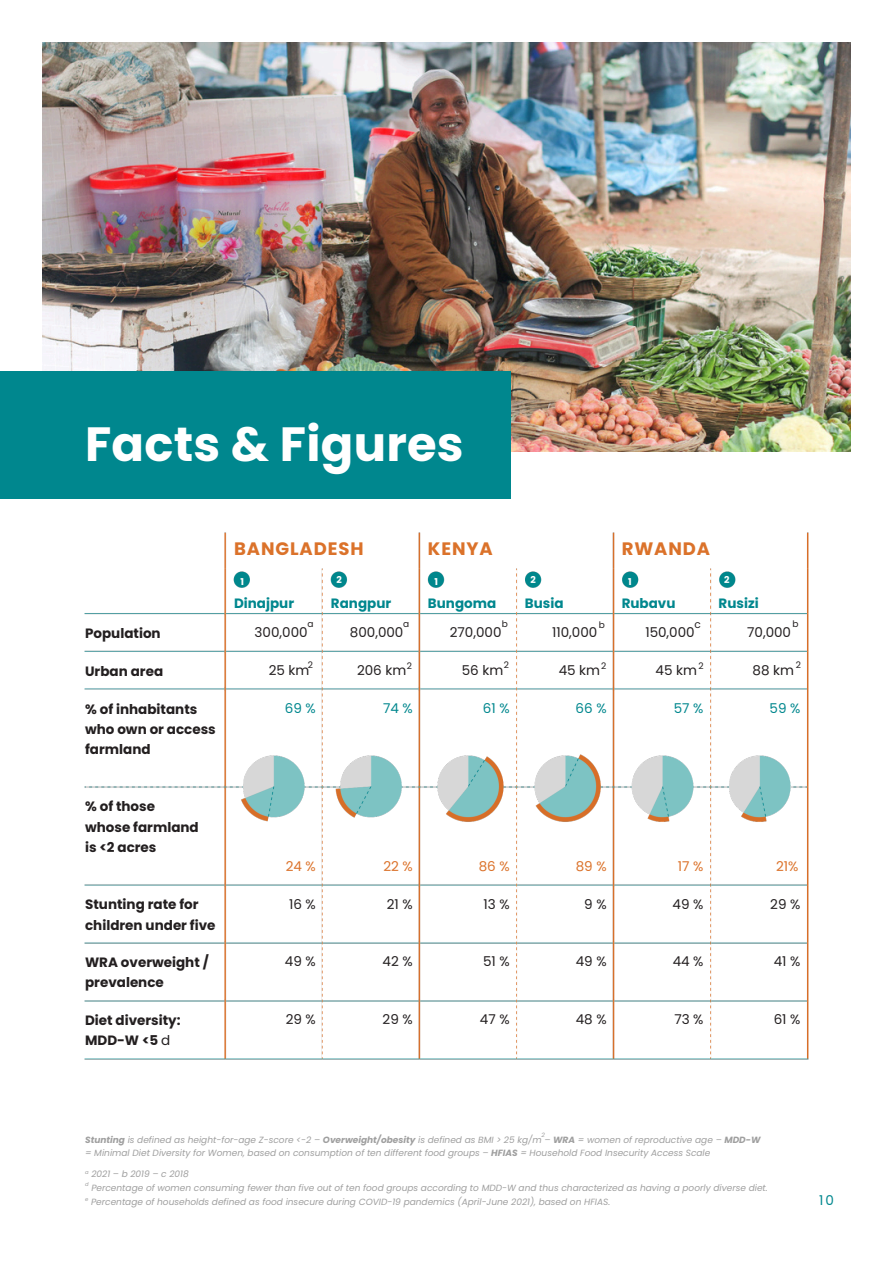
<style>
.page{position:relative;width:894px;height:1264px;background:#fff}
.page>*{position:absolute;margin:0;border:0;box-sizing:border-box;transform-origin:0 0}
.t1{font:700 48px "Poppins";letter-spacing:.005em;color:#fff}
.t2{font:700 18px "Poppins";letter-spacing:.05em;color:#db722a}
.t3{font:700 13.5px/20.2px "Poppins";color:#231f20}
.t4{font:13.5px "Poppins";color:#231f20}
.t5{font:700 13.5px "Poppins";color:#00878e}
.t6{font:13.5px "Poppins";color:#00878e}
.t7{font:13.5px "Poppins";color:#db722a}
.t8{font:10.5px "Poppins";color:#231f20}
.t9{font:700 9.45px "Poppins";color:#fff}
.t10{font:italic 9px/13.5px "Poppins";color:#9f9f9f}
.t11{font:9px "Poppins";color:#231f20}
.t12{font:italic 6px "Poppins";color:#9f9f9f}
.t13{font:italic 5.25px "Poppins";color:#9f9f9f}
.s1{font-weight:400}
.s2{font-weight:700}
</style>
<div class="page">
<img style="left:43px;top:43px;width:807px;height:408px">
<div style="left:0;top:371px;width:510px;height:128px;background:#00878e"></div>
<img style="left:84px;top:532px;width:725px;height:528px">
<p class="t1" style="left:85px;top:410px;width:380px">Facts &amp; Figures</p>
<p class="t3" style="left:85px;top:623px;width:77px">Population</p>
<h3 class="t3" style="left:85px;top:661px;width:80px">Urban area</h3>
<p class="t3" style="left:85px;top:698px;width:132px">% of inhabitants who own or access</p>
<h3 class="t3" style="left:85px;top:739px;width:67px">farmland</h3>
<h2 class="t3" style="left:85px;top:796px;width:115px">% of those whose farmland is &lt;2 acres</h2>
<h2 class="t3" style="left:85px;top:894px;width:132px">Stunting rate for children under five</h2>
<h2 class="t3" style="left:85px;top:952px;width:125px">WRA overweight / prevalence</h2>
<p class="t3" style="left:85px;top:1010px;width:97px">Diet diversity:<br>MDD-W &lt;5 <span class="s1">d</span></p>
<h1 class="t2" style="left:234px;top:536px;width:131px">BANGLADESH</h1>
<p class="t2" style="left:428px;top:536px;width:66px">KENYA</p>
<h3 class="t2" style="left:621px;top:536px;width:90px">RWANDA</h3>
<p class="t9" style="left:336px;top:573px;width:7px">2</p>
<h4 class="t5" style="left:331px;top:593px;width:62px">Rangpur</h4>
<p class="t4" style="left:350px;top:623px;width:55px">800,000</p>
<h4 class="t4" style="left:357px;top:660px;width:51px">206 km</h4>
<p class="t6" style="left:383px;top:699px;width:31px">74 %</p>
<p class="t9" style="left:530px;top:573px;width:7px">2</p>
<h4 class="t5" style="left:524px;top:593px;width:40px">Busia</h4>
<p class="t4" style="left:552px;top:623px;width:47px">110,000</p>
<h4 class="t4" style="left:558px;top:660px;width:43px">45 km</h4>
<h3 class="t6" style="left:575px;top:699px;width:32px">66 %</h3>
<h3 class="t9" style="left:724px;top:573px;width:7px">2</h3>
<h4 class="t5" style="left:718px;top:593px;width:42px">Rusizi</h4>
<h4 class="t4" style="left:747px;top:623px;width:45px">70,000</h4>
<h4 class="t4" style="left:752px;top:660px;width:43px">88 km</h4>
<h4 class="t6" style="left:769px;top:699px;width:32px">59 %</h4>
<h3 class="t9" style="left:240px;top:575px;width:5px">1</h3>
<h3 class="t5" style="left:234px;top:593px;width:62px">Dinajpur</h3>
<p class="t4" style="left:254px;top:623px;width:55px">300,000</p>
<p class="t4" style="left:268px;top:660px;width:42px">25 km</p>
<h3 class="t6" style="left:285px;top:699px;width:32px">69 %</h3>
<p class="t9" style="left:434px;top:575px;width:5px">1</p>
<p class="t5" style="left:428px;top:593px;width:70px">Bungoma</p>
<h4 class="t4" style="left:449px;top:623px;width:53px">270,000</h4>
<p class="t4" style="left:461px;top:660px;width:43px">56 km</p>
<h4 class="t6" style="left:483px;top:699px;width:28px">61 %</h4>
<h4 class="t9" style="left:628px;top:575px;width:5px">1</h4>
<h3 class="t5" style="left:621px;top:593px;width:55px">Rubavu</h3>
<h4 class="t4" style="left:645px;top:623px;width:51px">150,000</h4>
<h4 class="t4" style="left:655px;top:660px;width:43px">45 km</h4>
<h4 class="t6" style="left:673px;top:699px;width:31px">57 %</h4>
<h4 class="t11" style="left:307px;top:617px;width:8px">a</h4>
<h4 class="t11" style="left:403px;top:617px;width:8px">a</h4>
<h4 class="t11" style="left:502px;top:617px;width:8px">b</h4>
<h4 class="t11" style="left:598px;top:618px;width:8px">b</h4>
<p class="t8" style="left:694px;top:617px;width:8px">c</p>
<h4 class="t11" style="left:792px;top:617px;width:8px">b</h4>
<h4 class="t11" style="left:308px;top:658px;width:7px">2</h4>
<p class="t11" style="left:406px;top:659px;width:7px">2</p>
<h5 class="t11" style="left:503px;top:659px;width:7px">2</h5>
<h5 class="t11" style="left:601px;top:659px;width:7px">2</h5>
<p class="t11" style="left:698px;top:659px;width:7px">2</p>
<h5 class="t11" style="left:795px;top:659px;width:7px">2</h5>
<p class="t7" style="left:286px;top:857px;width:32px">24 %</p>
<h3 class="t4" style="left:289px;top:894px;width:28px">16 %</h3>
<p class="t7" style="left:383px;top:857px;width:31px">22 %</p>
<h4 class="t4" style="left:387px;top:894px;width:27px">21 %</h4>
<h4 class="t7" style="left:478px;top:857px;width:32px">86 %</h4>
<h3 class="t4" style="left:483px;top:894px;width:28px">13 %</h3>
<h4 class="t7" style="left:575px;top:857px;width:32px">89 %</h4>
<h4 class="t4" style="left:584px;top:894px;width:24px">9 %</h4>
<h4 class="t7" style="left:677px;top:857px;width:27px">17 %</h4>
<h4 class="t4" style="left:672px;top:894px;width:32px">49 %</h4>
<h4 class="t7" style="left:776px;top:857px;width:24px">21%</h4>
<h4 class="t4" style="left:770px;top:894px;width:32px">29 %</h4>
<p class="t4" style="left:285px;top:952px;width:32px">49 %</p>
<h4 class="t4" style="left:382px;top:952px;width:32px">42 %</h4>
<p class="t4" style="left:483px;top:952px;width:28px">51 %</p>
<h4 class="t4" style="left:575px;top:952px;width:32px">49 %</h4>
<h4 class="t4" style="left:672px;top:952px;width:32px">44 %</h4>
<h3 class="t4" style="left:773px;top:952px;width:28px">41 %</h3>
<p class="t4" style="left:285px;top:1009px;width:32px">29 %</p>
<p class="t4" style="left:382px;top:1009px;width:32px">29 %</p>
<h4 class="t4" style="left:480px;top:1009px;width:31px">47 %</h4>
<p class="t4" style="left:575px;top:1009px;width:32px">48 %</p>
<h4 class="t4" style="left:674px;top:1009px;width:31px">73 %</h4>
<h4 class="t4" style="left:773px;top:1009px;width:28px">61 %</h4>
<h5 class="t12" style="left:541px;top:1130px;width:5px">2</h5>
<h4 class="t10" style="left:85px;top:1132px;width:676px"><span class="s2">Stunting</span> is defined as height-for-age Z-score &lt;-2 – <span class="s2">Overweight/obesity</span> is defined as BMI &gt; 25 kg/m – <span class="s2">WRA</span> = women of reproductive age – <span class="s2">MDD-W </span>= Minimal Diet Diversity for Women, based on consumption of ten different food groups – <span class="s2">HFIAS</span> = Household Food Insecurity Access Scale</h4>
<h4 class="t13" style="left:85px;top:1168px;width:5px">a</h4>
<h4 class="t13" style="left:85px;top:1180px;width:5px">d</h4>
<h4 class="t10" style="left:91px;top:1167px;width:99px">2021 – b 2019 – c 2018</h4>
<h4 class="t10" style="left:91px;top:1181px;width:677px">Percentage of women consuming fewer than five out of ten food groups according to MDD-W and thus characterized as having a poorly diverse diet.</h4>
<h4 class="t13" style="left:85px;top:1195px;width:5px">e</h4>
<h4 class="t10" style="left:91px;top:1194px;width:520px">Percentage of households defined as food insecure during COVID-19 pandemics (April-June 2021), based on HFIAS.</h4>
<h4 class="t6" style="left:819px;top:1190px;width:16px">10</h4>
</div>
